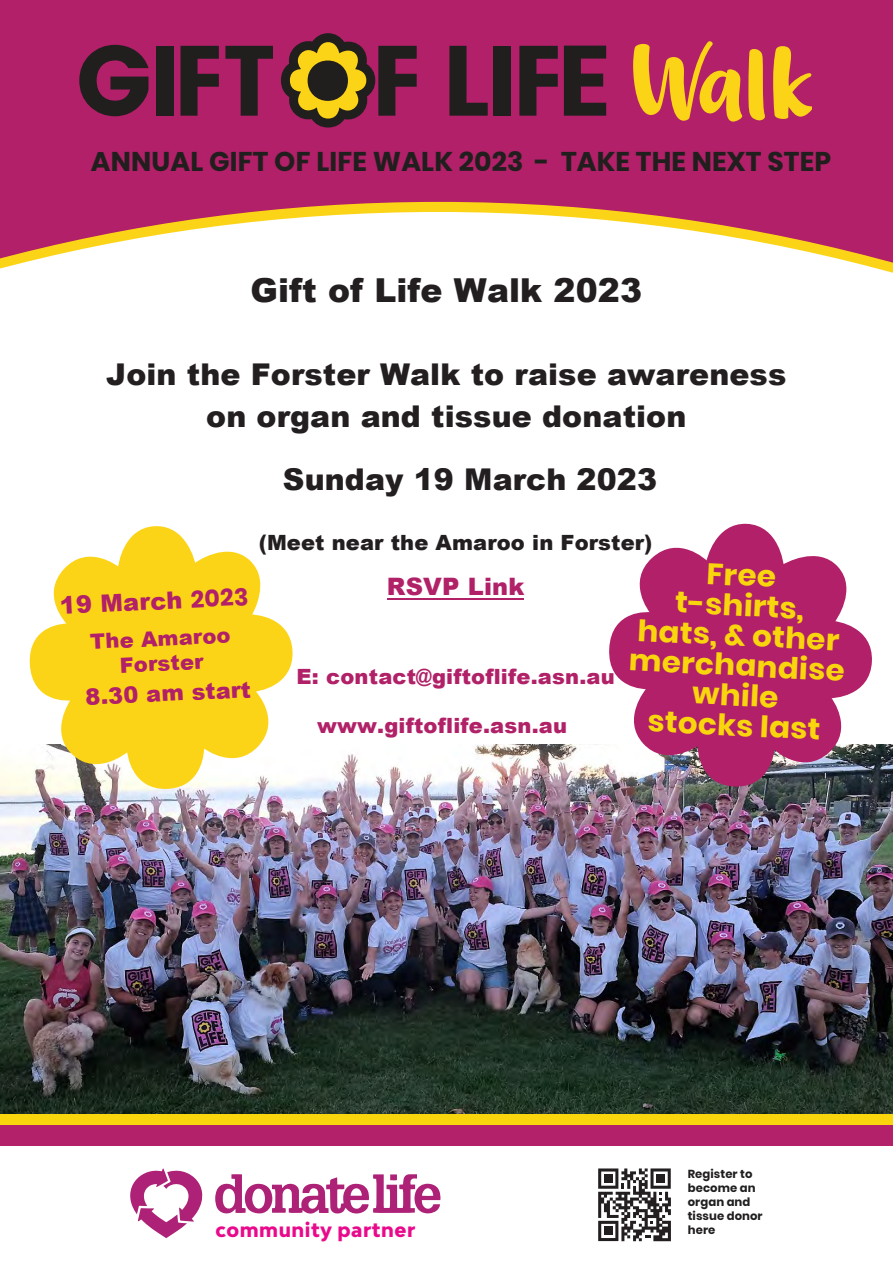
<style>
.page{position:relative;width:893px;height:1263px;background:#fff}
.page>*{position:absolute;margin:0;border:0;box-sizing:border-box;transform-origin:0 0}
.t1{font:900 33px "Arial";letter-spacing:.005em;color:#231f20}
.t2{font:900 30px/42px "Arial";letter-spacing:.005em;color:#231f20;text-align:center}
.t3{font:700 29.55px/30px "Poppins";color:#f9d50e;text-align:center;scale:1.05 1}
.t4{font:700 27px "Poppins";letter-spacing:.005em;color:#211e1e}
.t5{font:900 24px "Arial";color:#b12068}
.t6{font:900 24px "Arial";letter-spacing:.01em;color:#b12168}
.t7{font:900 22.5px "Arial";color:#b12068}
.t8{font:900 21px "Arial";letter-spacing:.01em;color:#b12168}
.t9{font:900 21px "Arial";letter-spacing:.005em;color:#231f20}
.t10{font:900 21px/25.2px "Arial";color:#b12068;text-align:center}
.t11{font:800 19.2px "Bw Modelica Cyrillic DEMO";letter-spacing:.03em;color:#e90a8c}
.t12{font:700 11.55px/14px "Poppins";letter-spacing:.005em;color:#211e1e}
.s1{font-family:"Poppins";font-weight:700}
</style>
<div class="page">
<img style="left:0;top:744px;width:893px;height:370px">
<svg style="left:0;top:0;width:893px;height:266px;fill:#b12068"></svg>
<svg style="left:79px;top:45px;width:69px;height:71px;background:#5a1e3b"></svg>
<div style="left:156px;top:46px;width:17px;height:70px;background:#211e1e"></div>
<svg style="left:181px;top:46px;width:38px;height:70px;background:#541e38"></svg>
<svg style="left:225px;top:46px;width:48px;height:70px;background:#6d1f45"></svg>
<svg style="left:281px;top:33px;width:136px;height:95px;background:#824437"></svg>
<svg style="left:519px;top:46px;width:39px;height:70px;background:#551e38"></svg>
<svg style="left:449px;top:46px;width:39px;height:70px;background:#631e40"></svg>
<div style="left:493px;top:46px;width:17px;height:70px;background:#211e1e"></div>
<svg style="left:564px;top:46px;width:42px;height:70px;background:#491e32"></svg>
<svg style="left:633px;top:41px;width:109px;height:81px;background:#d16e44"></svg>
<svg style="left:748px;top:49px;width:17px;height:71px"></svg>
<svg style="left:773px;top:46px;width:39px;height:73px;background:#d9823b"></svg>
<div style="left:0;top:1114px;width:893px;height:20px;background:#f9d50e"></div>
<div style="left:0;top:1125px;width:893px;height:20px;background:#b4216b"></div>
<svg style="left:28px;top:526px;width:266px;height:265px;fill:#fcd417"></svg>
<svg style="left:607px;top:523px;width:267px;height:265px;fill:#b12068"></svg>
<svg style="left:598px;top:1168px;width:73px;height:73px"></svg>
<div style="left:604px;top:1174px;width:9px;height:9px;background:#231f20"></div>
<div style="left:656px;top:1174px;width:9px;height:9px;background:#231f20"></div>
<div style="left:604px;top:1226px;width:9px;height:9px;background:#231f20"></div>
<svg style="left:130px;top:1168px;width:72px;height:70px"></svg>
<svg style="left:215px;top:1174px;width:226px;height:40px"></svg>
<hr style="left:387px;top:599px;width:137px;height:1px;background:#b12168">
<p class="t4" style="left:91px;top:146px;width:742px">ANNUAL GIFT OF LIFE WALK 2023 - TAKE THE NEXT STEP</p>
<p class="t1" style="left:251px;top:266px;width:393px">Gift of Life Walk 2023</p>
<p class="t2" style="left:106px;top:352px;width:682px">Join the Forster Walk to raise awareness on organ and tissue donation</p>
<p class="t2" style="left:283px;top:457px;width:376px">Sunday 19 March 2023</p>
<p class="t5" style="left:59px;top:588px;width:190px;rotate:-3deg">19 March <span class="s1">2023</span></p>
<p class="t10" style="left:89px;top:628px;width:142px;rotate:-3deg">The Amaroo<br>Forster</p>
<p class="t7" style="left:85px;top:681px;width:167px;rotate:-3deg">8.30 am start</p>
<p class="t9" style="left:259px;top:527px;width:395px">(Meet near the Amaroo in Forster)</p>
<p class="t6" style="left:387px;top:569px;width:139px">RSVP Link</p>
<p class="t3" style="left:635px;top:555px;width:207px;rotate:3deg">Free<br>t-shirts, hats, &amp; other merchandise while<br>stocks last</p>
<p class="t8" style="left:296px;top:661px;width:320px">E: contact@giftoflife.asn.au</p>
<p class="t8" style="left:317px;top:710px;width:251px">www.giftoflife.asn.au</p>
<p class="t12" style="left:688px;top:1167px;width:76px">Register to become an organ and tissue donor</p>
<p class="t11" style="left:216px;top:1217px;width:201px">community partner</p>
<p class="t12" style="left:688px;top:1223px;width:29px">here</p>
</div>
